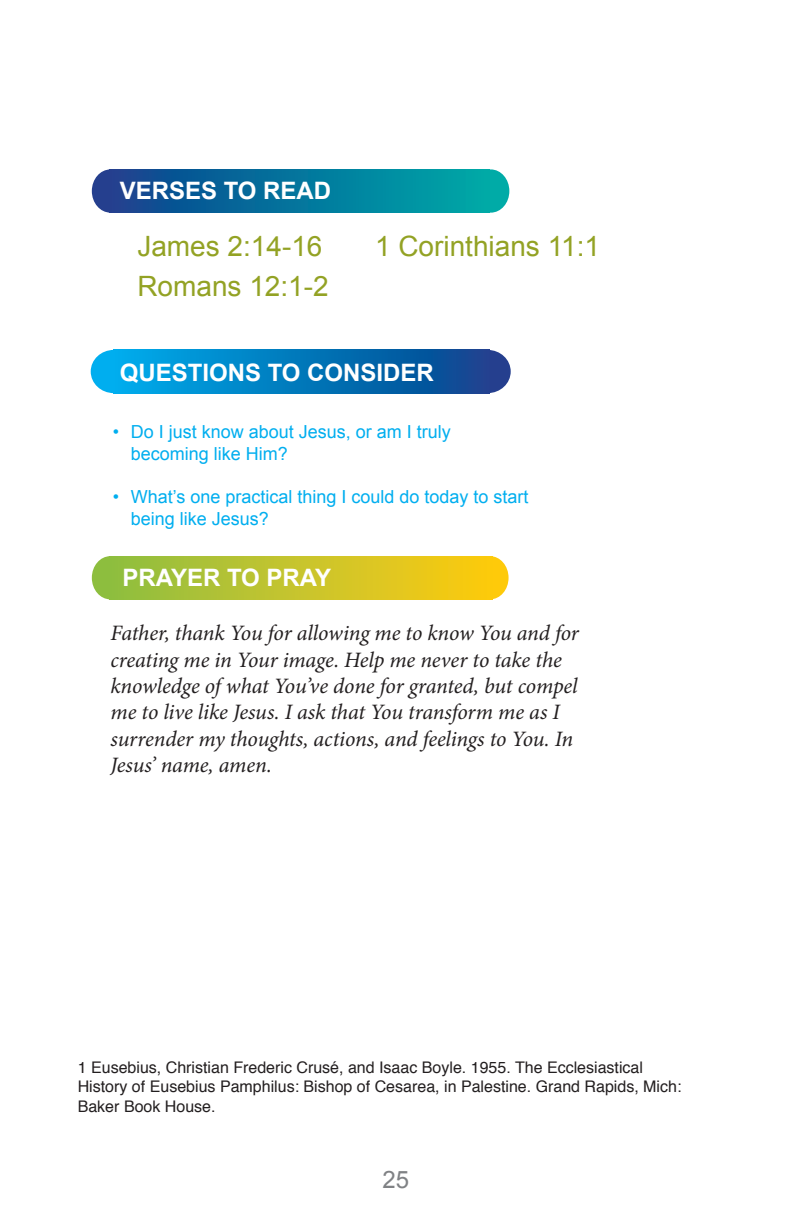
<style>
.page{position:relative;width:792px;height:1224px;background:#fff}
.page>*{position:absolute;margin:0;border:0;box-sizing:border-box;transform-origin:0 0}
.t1{font:28px "Arial";color:#93a224}
.t2{font:700 24px "Arial";color:#fff}
.t3{font:24px "Arial";color:#808285}
.t4{font:italic 22px/26.4px "Minion Pro";letter-spacing:-.01em;color:#231f20}
.t5{font:18px/21.6px "Arial";color:#00aeef}
.t6{font:16px/19.2px "Helvetica";color:#231f20}
</style>
<div class="page">
<div style="left:92px;top:169px;width:37px;height:44px;background:#253f8e;border-radius:50%"></div>
<div style="left:472px;top:169px;width:37px;height:44px;background:#00aba7;border-radius:50%"></div>
<svg style="left:114px;top:169px;width:373px;height:44px;background:#05769c"></svg>
<div style="left:91px;top:350px;width:46px;height:43px;background:#00aeef;border-radius:50%"></div>
<div style="left:465px;top:350px;width:46px;height:43px;background:#253f8e;border-radius:50%"></div>
<svg style="left:119px;top:350px;width:364px;height:43px;background:#0277bb"></svg>
<div style="left:92px;top:556px;width:37px;height:43px;background:#8dbe3e;border-radius:50%"></div>
<div style="left:472px;top:556px;width:37px;height:43px;background:#feca0a;border-radius:50%"></div>
<div style="left:110px;top:556px;width:382px;height:43px;background:linear-gradient(to right,#90be44,#feca11)"></div>
<p class="t2" style="left:120px;top:175px;width:213px">VERSES TO READ</p>
<p class="t1" style="left:137px;top:228px;width:187px">James 2:14-16</p>
<p class="t1" style="left:137px;top:268px;width:193px">Romans 12:1-2</p>
<p class="t1" style="left:375px;top:228px;width:227px">1 Corinthians 11:1</p>
<p class="t2" style="left:120px;top:357px;width:316px">QUESTIONS TO CONSIDER</p>
<p class="t5" style="left:131px;top:421px;width:322px;text-indent:-18px">• Do I just know about Jesus, or am I truly becoming like Him?</p>
<p class="t5" style="left:131px;top:486px;width:399px;text-indent:-18px">• What’s one practical thing I could do today to start being like Jesus?</p>
<p class="t2" style="left:123px;top:562px;width:210px">PRAYER TO PRAY</p>
<p class="t4" style="left:111px;top:620px;width:470px">Father, thank You for allowing me to know You and for creating me in Your image. Help me never to take the knowledge of what You’ve done for granted, but compel me to live like Jesus. I ask that You transform me as I surrender my thoughts, actions, and feelings to You. In Jesus’ name, amen.</p>
<p class="t6" style="left:78px;top:1059px;width:605px">1 Eusebius, Christian Frederic Crusé, and Isaac Boyle. 1955. The Ecclesiastical<br>History of Eusebius Pamphilus: Bishop of Cesarea, in Palestine. Grand Rapids, Mich:<br>Baker Book House.</p>
<p class="t3" style="left:383px;top:1164px;width:28px">25</p>
</div>
